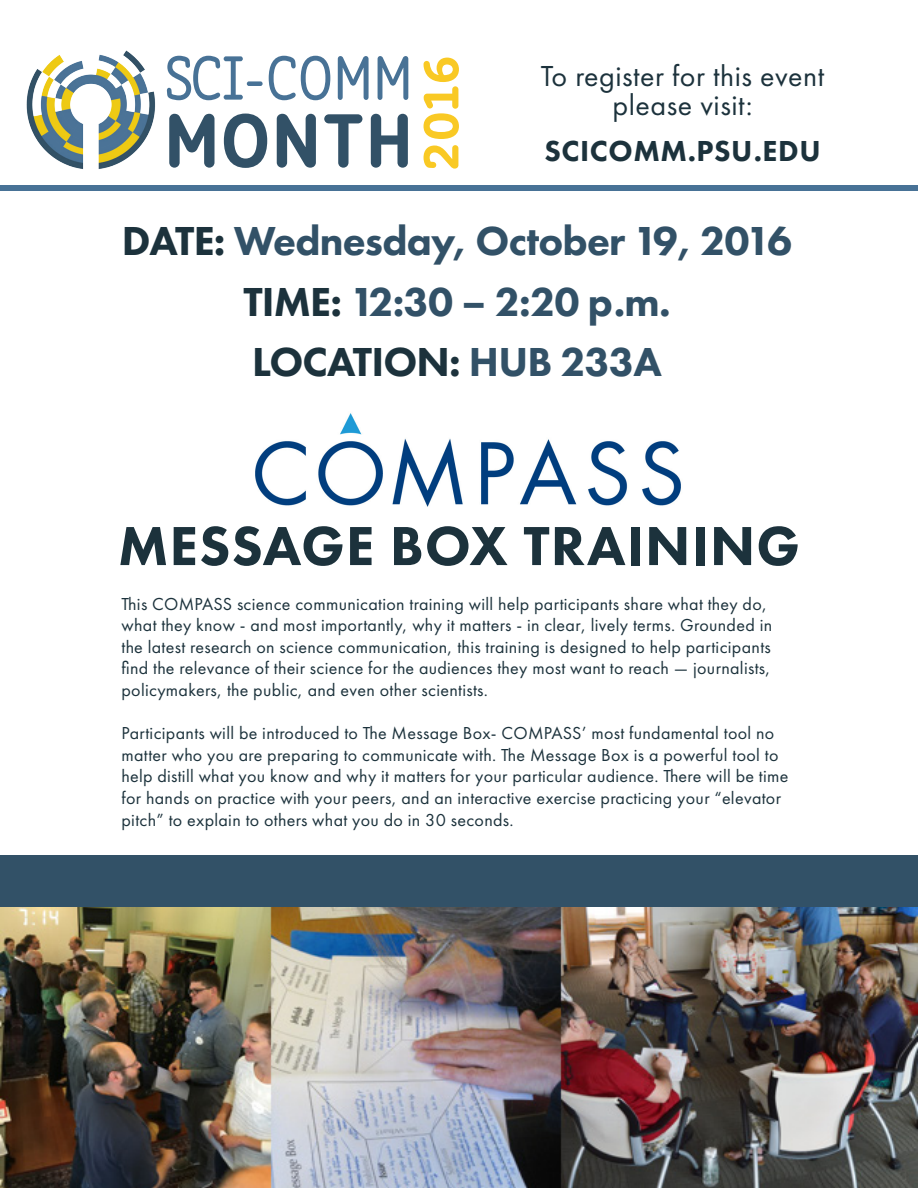
<style>
.page{position:relative;width:918px;height:1188px;background:#fff}
.page>*{position:absolute;margin:0;border:0;box-sizing:border-box;transform-origin:0 0}
.t1{font:800 57px "Futura PT";letter-spacing:.02em;color:#1c323c}
.t2{font:800 42px "Futura PT";letter-spacing:-.02em;color:#325167}
.t3{font:800 42px "Futura PT";letter-spacing:-.02em;color:#1c323c}
.t4{font:30px/28.5px "Futura PT";letter-spacing:.02em;color:#1c323c;text-align:center}
.t5{font:800 30px "Futura PT";letter-spacing:.02em;color:#1c323c}
.t6{font:18px/21.6px "Futura PT";letter-spacing:.02em;color:#1c323c}
.s1{color:#1c323c}
.s2{color:#325167}
</style>
<div class="page">
<img style="left:26px;top:50px;width:130px;height:119px">
<svg style="left:169px;top:114px;width:239px;height:54px"></svg>
<svg style="left:167px;top:56px;width:241px;height:44px"></svg>
<svg style="left:424px;top:58px;width:35px;height:111px"></svg>
<div style="left:0;top:185px;width:918px;height:5px;background:#487296"></div>
<img style="left:255px;top:413px;width:426px;height:94px">
<img style="left:0;top:907px;width:918px;height:281px">
<div style="left:0;top:855px;width:918px;height:52px;background:#325167"></div>
<p class="t4" style="left:541px;top:62px;width:285px">To register for this event please visit:</p>
<p class="t5" style="left:544px;top:132px;width:278px">SCICOMM.PSU.EDU</p>
<p class="t2" style="left:122px;top:215px;width:672px"><span class="s1">DATE:</span> Wednesday, October 19, 2016</p>
<p class="t2" style="left:243px;top:276px;width:429px"><span class="s1">TIME:</span> 12:30 – 2:20 p.m.</p>
<p class="t3" style="left:252px;top:336px;width:411px">LOCATION: <span class="s2">HUB 233A</span></p>
<p class="t1" style="left:118px;top:510px;width:684px">MESSAGE BOX TRAINING</p>
<p class="t6" style="left:122px;top:593px;width:652px">This COMPASS science communication training will help participants share what they do, what they know - and most importantly, why it matters - in clear, lively terms. Grounded in the latest research on science communication, this training is designed to help participants find the relevance of their science for the audiences they most want to reach — journalists, policymakers, the public, and even other scientists.</p>
<p class="t6" style="left:122px;top:722px;width:669px">Participants will be introduced to The Message Box- COMPASS’ most fundamental tool no matter who you are preparing to communicate with. The Message Box is a powerful tool to help distill what you know and why it matters for your particular audience. There will be time for hands on practice with your peers, and an interactive exercise practicing your “elevator pitch” to explain to others what you do in 30 seconds.</p>
</div>
